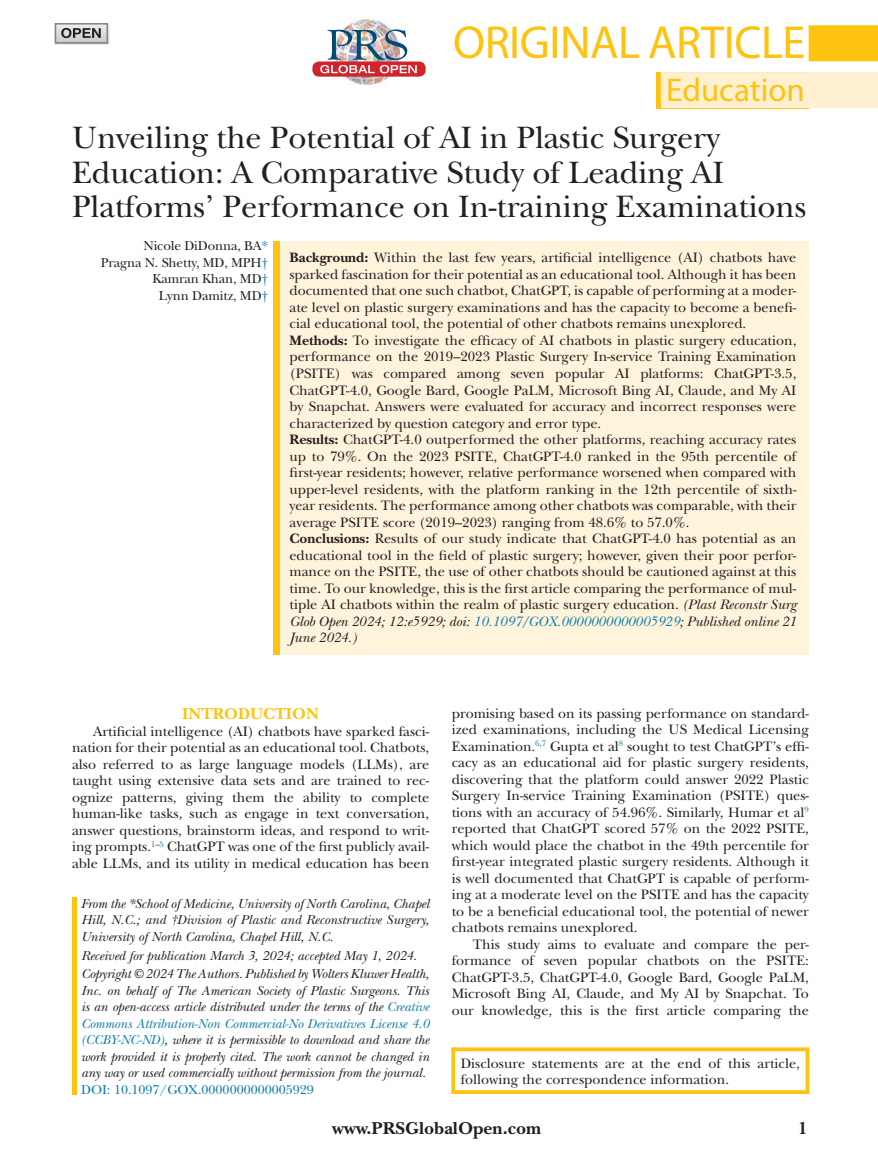
<style>
.page{position:relative;width:878px;height:1175px;background:#fff}
.page>*{position:absolute;margin:0;border:0;box-sizing:border-box;transform-origin:0 0}
.t1{font:46.5px "Myriad Pro";letter-spacing:-.01em;color:#fec210}
.t2{font:33px "Myriad Pro";color:#fec210}
.t3{font:32.25px/34.5px "New Baskerville Std";letter-spacing:-.005em;color:#231f20}
.t4{font:700 18px "New Baskerville Std";color:#231f20}
.t5{font:700 16.5px "New Baskerville Std";color:#fec210}
.t6{font:14.25px/16.5px "New Baskerville Std";color:#231f20;text-align:justify}
.t7{font:italic 13.5px/16.5px "New Baskerville Std";letter-spacing:-.005em;color:#231f20;text-align:justify}
.t8{font:13.5px/16.5px "New Baskerville Std";letter-spacing:-.01em;color:#231f20;text-align:right}
.t9{font:13.5px "New Baskerville Std";color:#0f7eac}
.s1{color:#0f7eac}
.s2{font-weight:700}
.s3{font-style:italic}
.s4{font-style:italic;color:#0f7eac}
</style>
<div class="page">
<div style="left:656px;top:72px;width:153px;height:36px;background:#fec210"></div>
<div style="left:660px;top:72px;width:218px;height:36px;background:#fef0d0"></div>
<div style="left:808px;top:25px;width:70px;height:36px;background:#fec210"></div>
<img style="left:343px;top:20px;width:48px;height:64px">
<div style="left:312px;top:61px;width:113px;height:16px;background:#d1232a;border-radius:7px"></div>
<img style="left:320px;top:29px;width:97px;height:44px">
<div style="left:274px;top:126px;width:534px;height:529px;background:#fef4db"></div>
<div style="left:274px;top:240px;width:6px;height:93px;background:#fec210"></div>
<div style="left:274px;top:322px;width:6px;height:110px;background:#fec210"></div>
<div style="left:274px;top:421px;width:6px;height:110px;background:#fec210"></div>
<div style="left:274px;top:520px;width:6px;height:135px;background:#fec210"></div>
<hr style="left:72px;top:897px;width:4px;height:49px;background:#fec210">
<hr style="left:72px;top:946px;width:4px;height:19px;background:#fec210">
<hr style="left:72px;top:965px;width:4px;height:118px;background:#fec210">
<hr style="left:72px;top:1081px;width:4px;height:13px;background:#fec210">
<div style="left:272px;top:126px;width:536px;height:115px;background:#fff"></div>
<img style="left:54px;top:23px;width:55px;height:22px">
<svg style="left:451px;top:1047px;width:4px;height:47px"></svg>
<svg style="left:805px;top:1047px;width:4px;height:47px"></svg>
<svg style="left:452px;top:1047px;width:356px;height:4px"></svg>
<svg style="left:452px;top:1090px;width:356px;height:4px"></svg>
<div style="left:55px;top:23px;width:53px;height:21px;border:2px solid #808285"></div>
<svg style="left:61px;top:28px;width:40px;height:10px"></svg>
<h1 class="t1" style="left:453px;top:14px;width:348px">ORIGINAL ARTICLE</h1>
<h2 class="t2" style="left:666px;top:69px;width:140px">EDUCATION</h2>
<h3 class="t3" style="left:72px;top:121px;width:735px">Unveiling the Potential of AI in Plastic Surgery<br>Education: A Comparative Study of Leading AI<br>Platforms’ Performance on In-training Examinations</h3>
<p class="t8" style="left:101px;top:238px;width:169px">Nicole DiDonna, BA<span class="s1">*<br></span>Pragna N. Shetty, MD, MPH<span class="s1">†<br></span>Kamran Khan, MD<span class="s1">†<br></span>Lynn Damitz, MD<span class="s1">†</span></p>
<p class="t6" style="left:289px;top:250px;width:508px;text-align:left"><span class="s2">Background:</span> Within the last few years, artificial intelligence (AI) chatbots have sparked fascination for their potential as an educational tool. Although it has been documented that one such chatbot, ChatGPT, is capable of performing at a moder&shy;ate level on plastic surgery examinations and has the capacity to become a benefi&shy;cial educational tool, the potential of other chatbots remains unexplored.<br><span class="s2">Methods:</span> To investigate the efficacy of AI chatbots in plastic surgery education, performance on the 2019–2023 Plastic Surgery In-service Training Examination (PSITE) was compared among seven popular AI platforms: ChatGPT-3.5, ChatGPT-4.0, Google Bard, Google PaLM, Microsoft Bing AI, Claude, and My AI by Snapchat. Answers were evaluated for accuracy and incorrect responses were characterized by question category and error type.<br><span class="s2">Results:</span> ChatGPT-4.0 outperformed the other platforms, reaching accuracy rates up to 79%. On the 2023 PSITE, ChatGPT-4.0 ranked in the 95th percentile of first-year residents; however, relative performance worsened when compared with upper-level residents, with the platform ranking in the 12th percentile of sixth&shy;year residents. The performance among other chatbots was comparable, with their average PSITE score (2019–2023) ranging from 48.6% to 57.0%.<br><span class="s2">Conclusions:</span> Results of our study indicate that ChatGPT-4.0 has potential as an educational tool in the field of plastic surgery; however, given their poor perfor&shy;mance on the PSITE, the use of other chatbots should be cautioned against at this time. To our knowledge, this is the first article comparing the performance of mul&shy;tiple AI chatbots within the realm of plastic surgery education. <span class="s3">(Plast Reconstr Surg Glob Open 2024; 12:e5929; doi:</span> <span class="s4">10.1097/GOX.0000000000005929</span><span class="s3">; Published online 21<br>June 2024.)</span></p>
<p class="t5" style="left:182px;top:704px;width:138px">INTRODUCTION</p>
<p class="t6" style="left:72px;top:723px;width:359px;text-indent:21px">Artificial intelligence (AI) chatbots have sparked fasci&shy;nation for their potential as an educational tool. Chatbots, also referred to as large language models (LLMs), are taught using extensive data sets and are trained to rec&shy;ognize patterns, giving them the ability to complete human-like tasks, such as engage in text conversation, answer questions, brainstorm ideas, and respond to writ&shy;ing prompts.<sup>1</sup><sup>–</sup><sup>5</sup> ChatGPT was one of the first publicly avail&shy;able LLMs, and its utility in medical education has been</p>
<p class="t7" style="left:81px;top:895px;width:350px">From the *School of Medicine, University of North Carolina, Chapel Hill, N.C.; and †Division of Plastic and Reconstructive Surgery, University of North Carolina, Chapel Hill, N.C.</p>
<p class="t7" style="left:81px;top:946px;width:350px;line-height:18.8px">Received for publication March 3, 2024; accepted May 1, 2024.<br>Copyright © 2024 The Authors. Published by Wolters Kluwer Health,</p>
<p class="t7" style="left:81px;top:982px;width:350px">Inc. on behalf of The American Society of Plastic Surgeons. This is an open-access article distributed under the terms of the <span class="s1">Creative Commons Attribution-Non Commercial-No Derivatives License 4.0 (CCBY-NC-ND)</span>, where it is permissible to download and share the work provided it is properly cited. The work cannot be changed in any way or used commercially without permission from the journal.</p>
<p class="t9" style="left:81px;top:1081px;width:234px">DOI: 10.1097/GOX.0000000000005929</p>
<p class="t6" style="left:451px;top:705px;width:359px">promising based on its passing performance on standard&shy;ized examinations, including the US Medical Licensing Examination.<sup>6</sup><sup>,</sup><sup>7</sup> Gupta et al<sup>8</sup> sought to test ChatGPT’s effi&shy;cacy as an educational aid for plastic surgery residents, discovering that the platform could answer 2022 Plastic Surgery In-service Training Examination (PSITE) ques&shy;tions with an accuracy of 54.96%. Similarly, Humar et al<sup>9 </sup>reported that ChatGPT scored 57% on the 2022 PSITE, which would place the chatbot in the 49th percentile for first-year integrated plastic surgery residents. Although it is well documented that ChatGPT is capable of perform&shy;ing at a moderate level on the PSITE and has the capacity to be a beneficial educational tool, the potential of newer chatbots remains unexplored.</p>
<p class="t6" style="left:451px;top:936px;width:359px;text-indent:21px">This study aims to evaluate and compare the per&shy;formance of seven popular chatbots on the PSITE:<br>ChatGPT-3.5, ChatGPT-4.0, Google Bard, Google PaLM, Microsoft Bing AI, Claude, and My AI by Snapchat. To our knowledge, this is the first article comparing the</p>
<p class="t6" style="left:460px;top:1054px;width:341px">Disclosure statements are at the end of this article, following the correspondence information.</p>
<p class="t4" style="left:332px;top:1118px;width:210px">www.PRSGlobalOpen.com</p>
<p class="t4" style="left:798px;top:1118px;width:11px">1</p>
</div>
